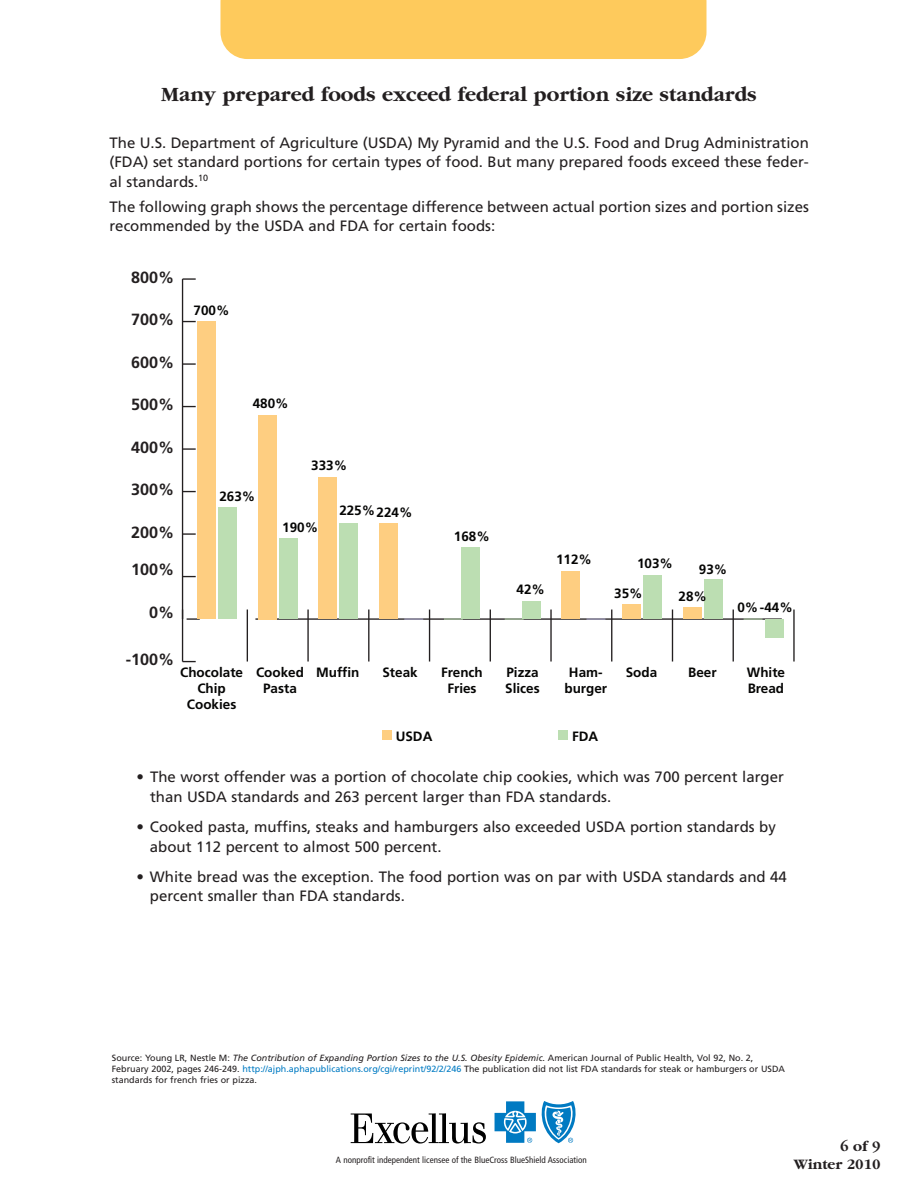
<style>
.page{position:relative;width:918px;height:1188px;background:#fff}
.page>*{position:absolute;margin:0;border:0;box-sizing:border-box;transform-origin:0 0}
.t1{font:700 21px "Garamond";color:#231f20}
.t2{font:700 16.2px "Frutiger";color:#231f20}
.t3{font:15px/19.5px "Frutiger";color:#231f20}
.t4{font:700 15px/18px "Garamond";color:#231f20;text-align:right}
.t5{font:700 13.5px/16.2px "Frutiger";color:#050504;text-align:center}
.t6{font:9px/10.8px "Frutiger";color:#231f20}
.t7{font:condensed 9px "Frutiger";color:#231f20}
.s1{font-style:italic}
.s2{color:#007bc3}
</style>
<div class="page">
<div style="left:220px;top:0;width:487px;height:59px;background:#feca5c"></div>
<svg style="left:351px;top:1113px;width:135px;height:31px"></svg>
<svg style="left:495px;top:1101px;width:81px;height:42px"></svg>
<div style="left:382px;top:730px;width:9px;height:9px;background:#fece81"></div>
<div style="left:558px;top:730px;width:10px;height:9px;background:#bcdeb2"></div>
<hr style="left:255px;top:618px;width:527px;height:2px;background:#231f20">
<hr style="left:247px;top:610px;width:1px;height:52px;background:#231f20">
<hr style="left:307px;top:610px;width:2px;height:52px;background:#231f20">
<hr style="left:368px;top:610px;width:1px;height:52px;background:#231f20">
<hr style="left:429px;top:610px;width:1px;height:52px;background:#231f20">
<hr style="left:490px;top:610px;width:1px;height:52px;background:#231f20">
<hr style="left:550px;top:610px;width:2px;height:52px;background:#231f20">
<hr style="left:611px;top:610px;width:1px;height:52px;background:#231f20">
<hr style="left:672px;top:610px;width:1px;height:52px;background:#231f20">
<hr style="left:733px;top:610px;width:1px;height:52px;background:#231f20">
<hr style="left:793px;top:610px;width:2px;height:52px;background:#231f20">
<hr style="left:182px;top:279px;width:1px;height:383px;background:#231f20">
<svg style="left:183px;top:661px;width:13px;height:1px"></svg>
<svg style="left:183px;top:610px;width:17px;height:10px"></svg>
<svg style="left:183px;top:576px;width:13px;height:1px"></svg>
<svg style="left:183px;top:533px;width:13px;height:2px"></svg>
<svg style="left:183px;top:491px;width:13px;height:1px"></svg>
<svg style="left:183px;top:448px;width:13px;height:2px"></svg>
<svg style="left:183px;top:406px;width:13px;height:1px"></svg>
<svg style="left:183px;top:363px;width:13px;height:2px"></svg>
<svg style="left:183px;top:321px;width:13px;height:1px"></svg>
<svg style="left:183px;top:278px;width:13px;height:2px"></svg>
<div style="left:218px;top:507px;width:19px;height:112px;background:#bcdeb2"></div>
<div style="left:279px;top:538px;width:19px;height:81px;background:#bcdeb2"></div>
<div style="left:339px;top:523px;width:19px;height:96px;background:#bcdeb2"></div>
<div style="left:461px;top:548px;width:19px;height:71px;background:#bcdeb2"></div>
<div style="left:522px;top:601px;width:19px;height:18px;background:#bcdeb2"></div>
<div style="left:643px;top:575px;width:19px;height:44px;background:#bcdeb2"></div>
<div style="left:704px;top:580px;width:19px;height:39px;background:#bcdeb2"></div>
<div style="left:765px;top:619px;width:19px;height:19px;background:#bcdeb2"></div>
<div style="left:197px;top:322px;width:19px;height:297px;background:#fece81"></div>
<div style="left:258px;top:415px;width:19px;height:204px;background:#fece81"></div>
<div style="left:318px;top:478px;width:19px;height:141px;background:#fece81"></div>
<div style="left:379px;top:524px;width:19px;height:95px;background:#fece81"></div>
<div style="left:561px;top:571px;width:19px;height:48px;background:#fece81"></div>
<div style="left:622px;top:604px;width:19px;height:15px;background:#fece81"></div>
<div style="left:683px;top:607px;width:19px;height:12px;background:#fece81"></div>
<h1 class="t1" style="left:161px;top:82px;width:597px">Many prepared foods exceed federal portion size standards</h1>
<p class="t3" style="left:109px;top:134px;width:701px;text-align:justify">The U.S. Department of Agriculture (USDA) My Pyramid and the U.S. Food and Drug Administration (FDA) set standard portions for certain types of food. But many prepared foods exceed these feder&shy;al standards.<sup>10</sup></p>
<p class="t3" style="left:109px;top:198px;width:701px">The following graph shows the percentage difference between actual portion sizes and portion sizes recommended by the USDA and FDA for certain foods:</p>
<p class="t2" style="left:131px;top:271px;width:45px">800%</p>
<p class="t2" style="left:131px;top:313px;width:45px">700%</p>
<p class="t2" style="left:131px;top:356px;width:45px">600%</p>
<p class="t2" style="left:131px;top:398px;width:45px">500%</p>
<p class="t2" style="left:131px;top:441px;width:45px">400%</p>
<p class="t2" style="left:131px;top:483px;width:45px">300%</p>
<p class="t2" style="left:131px;top:526px;width:45px">200%</p>
<p class="t2" style="left:131px;top:563px;width:45px">100%</p>
<p class="t2" style="left:149px;top:605px;width:27px">0%</p>
<p class="t5" style="left:194px;top:303px;width:37px">700%</p>
<p class="t5" style="left:253px;top:397px;width:37px">480%</p>
<p class="t5" style="left:219px;top:489px;width:37px">263%</p>
<p class="t5" style="left:311px;top:459px;width:37px">333%</p>
<p class="t5" style="left:339px;top:504px;width:75px">225%224%</p>
<p class="t5" style="left:282px;top:520px;width:37px">190%</p>
<p class="t5" style="left:454px;top:529px;width:37px">168%</p>
<p class="t5" style="left:556px;top:552px;width:37px">112%</p>
<p class="t5" style="left:637px;top:557px;width:37px">103%</p>
<p class="t5" style="left:699px;top:562px;width:30px">93%</p>
<p class="t5" style="left:517px;top:582px;width:30px">42%</p>
<p class="t5" style="left:614px;top:586px;width:30px">35%</p>
<p class="t5" style="left:679px;top:589px;width:30px">28%</p>
<p class="t5" style="left:737px;top:600px;width:57px">0%-44%</p>
<p class="t2" style="left:126px;top:653px;width:50px">-100%</p>
<p class="t5" style="left:180px;top:665px;width:64px">Chocolate<br>Chip<br>Cookies</p>
<p class="t5" style="left:256px;top:665px;width:49px">Cooked<br>Pasta</p>
<p class="t5" style="left:316px;top:665px;width:45px">Muffin</p>
<p class="t5" style="left:382px;top:665px;width:37px">Steak</p>
<p class="t5" style="left:441px;top:665px;width:43px">French<br>Fries</p>
<p class="t5" style="left:505px;top:665px;width:36px;text-align:left">Pizza<br>Slices</p>
<p class="t5" style="left:565px;top:665px;width:44px">Ham&shy;burger</p>
<p class="t5" style="left:626px;top:665px;width:33px">Soda</p>
<p class="t5" style="left:688px;top:665px;width:30px">Beer</p>
<p class="t5" style="left:747px;top:665px;width:40px;text-align:left">White<br>Bread</p>
<p class="t5" style="left:396px;top:729px;width:38px">USDA</p>
<p class="t5" style="left:572px;top:729px;width:28px">FDA</p>
<p class="t3" style="left:150px;top:768px;width:635px;text-indent:-14px">• The worst offender was a portion of chocolate chip cookies, which was 700 percent larger than USDA standards and 263 percent larger than FDA standards.</p>
<p class="t3" style="left:150px;top:818px;width:627px;text-indent:-13px">• Cooked pasta, muffins, steaks and hamburgers also exceeded USDA portion standards by about 112 percent to almost 500 percent.</p>
<p class="t3" style="left:150px;top:868px;width:639px;text-indent:-13px">• White bread was the exception. The food portion was on par with USDA standards and 44 percent smaller than FDA standards.</p>
<p class="t6" style="left:112px;top:1053px;width:675px">Source: Young LR, Nestle M: <span class="s1">The Contribution of Expanding Portion Sizes to the U.S. Obesity Epidemic.</span> American Journal of Public Health, Vol 92, No. 2,<br>February 2002, pages 246-249. <span class="s2">http://ajph.aphapublications.org/cgi/reprint/92/2/246</span> The publication did not list FDA standards for steak or hamburgers or USDA standards for french fries or pizza.</p>
<p class="t7" style="left:336px;top:1157px;width:253px">A nonprofit independent licensee of the BlueCross BlueShield Association</p>
<p class="t4" style="left:794px;top:1137px;width:88px">6 of 9<br>Winter 2010</p>
</div>
